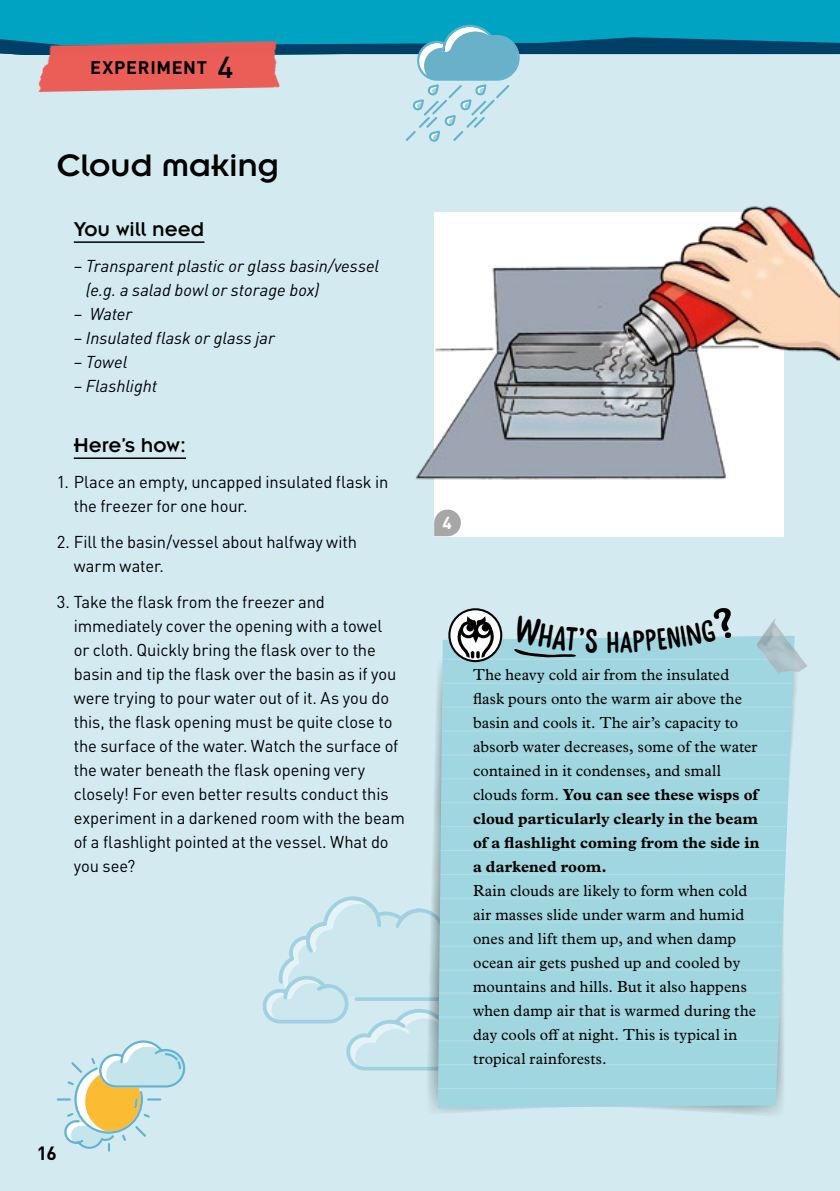
<style>
.page{position:relative;width:840px;height:1191px;background:#fff}
.page>*{position:absolute;margin:0;border:0;box-sizing:border-box;transform-origin:0 0}
.t1{font:34.2px "Insignia LT Pro";letter-spacing:-.01em;color:#000;scale:1.05 1}
.t2{font:22px "Insignia LT Pro";color:#000}
.t3{font:700 19px "DINOT";color:#000}
.t4{font:700 18px "DINOT";letter-spacing:.04em;color:#000}
.t5{font:700 17.2px "DINOT";color:#fff}
.t6{font:17px/24px "DINOT";letter-spacing:-.005em;color:#000}
.t7{font:italic 17px/24px "DINOT";color:#000}
.t8{font:16px/24px "Plantin MT Pro";letter-spacing:.01em;color:#000}
.s1{font-weight:500;font-size:30px}
.s2{font-weight:700}
</style>
<div class="page">
<div style="left:0;top:0;width:839px;height:1191px;background:#d3ebf0"></div>
<svg style="left:262px;top:896px;width:163px;height:174px"></svg>
<svg style="left:425px;top:643px;width:375px;height:472px"></svg>
<div style="left:437px;top:636px;width:357px;height:472px;background:#a0d6e0"></div>
<hr style="left:437px;top:802px;width:357px;height:1px;background:#fff">
<hr style="left:437px;top:706px;width:357px;height:1px;background:#fff">
<hr style="left:437px;top:897px;width:357px;height:2px;background:#fff">
<hr style="left:437px;top:635px;width:357px;height:1px;background:#fff">
<hr style="left:437px;top:826px;width:357px;height:1px;background:#fff">
<hr style="left:437px;top:730px;width:357px;height:1px;background:#fff">
<hr style="left:437px;top:921px;width:357px;height:1px;background:#fff">
<hr style="left:437px;top:659px;width:357px;height:1px;background:#fff">
<hr style="left:437px;top:850px;width:357px;height:1px;background:#fff">
<hr style="left:437px;top:754px;width:357px;height:1px;background:#fff">
<hr style="left:437px;top:945px;width:357px;height:1px;background:#fff">
<hr style="left:437px;top:682px;width:357px;height:1px;background:#fff">
<hr style="left:437px;top:874px;width:357px;height:1px;background:#fff">
<hr style="left:437px;top:778px;width:357px;height:1px;background:#fff">
<hr style="left:437px;top:969px;width:357px;height:1px;background:#fff">
<hr style="left:437px;top:1064px;width:357px;height:1px;background:#fff">
<hr style="left:437px;top:992px;width:357px;height:1px;background:#fff">
<hr style="left:437px;top:1088px;width:357px;height:1px;background:#fff">
<hr style="left:437px;top:1016px;width:357px;height:1px;background:#fff">
<hr style="left:437px;top:1040px;width:357px;height:1px;background:#fff">
<svg style="left:57px;top:1040px;width:128px;height:111px"></svg>
<div style="left:434px;top:212px;width:348px;height:324px;background:#fff"></div>
<img style="left:415px;top:206px;width:424px;height:282px">
<img style="left:755px;top:620px;width:19px;height:25px">
<svg style="left:0;top:0;width:839px;height:142px"></svg>
<hr style="left:74px;top:241px;width:130px;height:2px;background:#000">
<hr style="left:74px;top:457px;width:112px;height:2px;background:#000">
<svg style="left:434px;top:509px;width:26px;height:27px"></svg>
<svg style="left:449px;top:609px;width:52px;height:52px"></svg>
<div style="left:448px;top:608px;width:54px;height:54px;border:2px solid #000;border-radius:50%"></div>
<svg style="left:454px;top:616px;width:42px;height:44px;background:#969899"></svg>
<svg style="left:512px;top:635px;width:85px;height:22px;background:#9ac6ce"></svg>
<svg style="left:607px;top:635px;width:129px;height:17px;background:#a6d8e1"></svg>
<p class="t4" style="left:90px;top:56px;width:145px">EXPERIMENT <span class="s1">4</span></p>
<h1 class="t1" style="left:57px;top:148px;width:213px">Cloud making</h1>
<h2 class="t2" style="left:74px;top:218px;width:132px">You will need</h2>
<p class="t7" style="left:86px;top:254px;width:294px;text-indent:-12px">– Transparent plastic or glass basin/vessel (e.g. a salad bowl or storage box)</p>
<p class="t7" style="left:74px;top:302px;width:60px">– Water</p>
<p class="t7" style="left:74px;top:326px;width:202px">– Insulated flask or glass jar</p>
<p class="t7" style="left:74px;top:350px;width:55px">– Towel</p>
<p class="t7" style="left:74px;top:374px;width:85px">– Flashlight</p>
<h2 class="t2" style="left:74px;top:434px;width:114px">Here’s how:</h2>
<p class="t6" style="left:74px;top:470px;width:316px;text-indent:-17px">1. Place an empty, uncapped insulated flask in the freezer for one hour.</p>
<p class="t6" style="left:74px;top:530px;width:284px;text-indent:-17px">2. Fill the basin/vessel about halfway with warm water.</p>
<p class="t6" style="left:74px;top:590px;width:332px;text-indent:-17px">3. Take the flask from the freezer and immediately cover the opening with a towel<br>or cloth. Quickly bring the flask over to the basin and tip the flask over the basin as if you were trying to pour water out of it. As you do this, the flask opening must be quite close to the surface of the water. Watch the surface of the water beneath the flask opening very closely! For even better results conduct this experiment in a darkened room with the beam of a flashlight pointed at the vessel. What do you see?</p>
<p class="t3" style="left:37px;top:1140px;width:21px">16</p>
<p class="t5" style="left:442px;top:512px;width:11px">4</p>
<p class="t8" style="left:473px;top:663px;width:288px">The heavy cold air from the insulated flask pours onto the warm air above the basin and cools it. The air’s capacity to absorb water decreases, some of the water contained in it condenses, and small clouds form. <span class="s2">You can see these wisps of cloud particularly clearly in the beam of a flashlight coming from the side in a darkened room.</span></p>
<p class="t8" style="left:473px;top:879px;width:284px">Rain clouds are likely to form when cold air masses slide under warm and humid ones and lift them up, and when damp ocean air gets pushed up and cooled by mountains and hills. But it also happens when damp air that is warmed during the day cools off at night. This is typical in tropical rainforests.</p>
</div>
